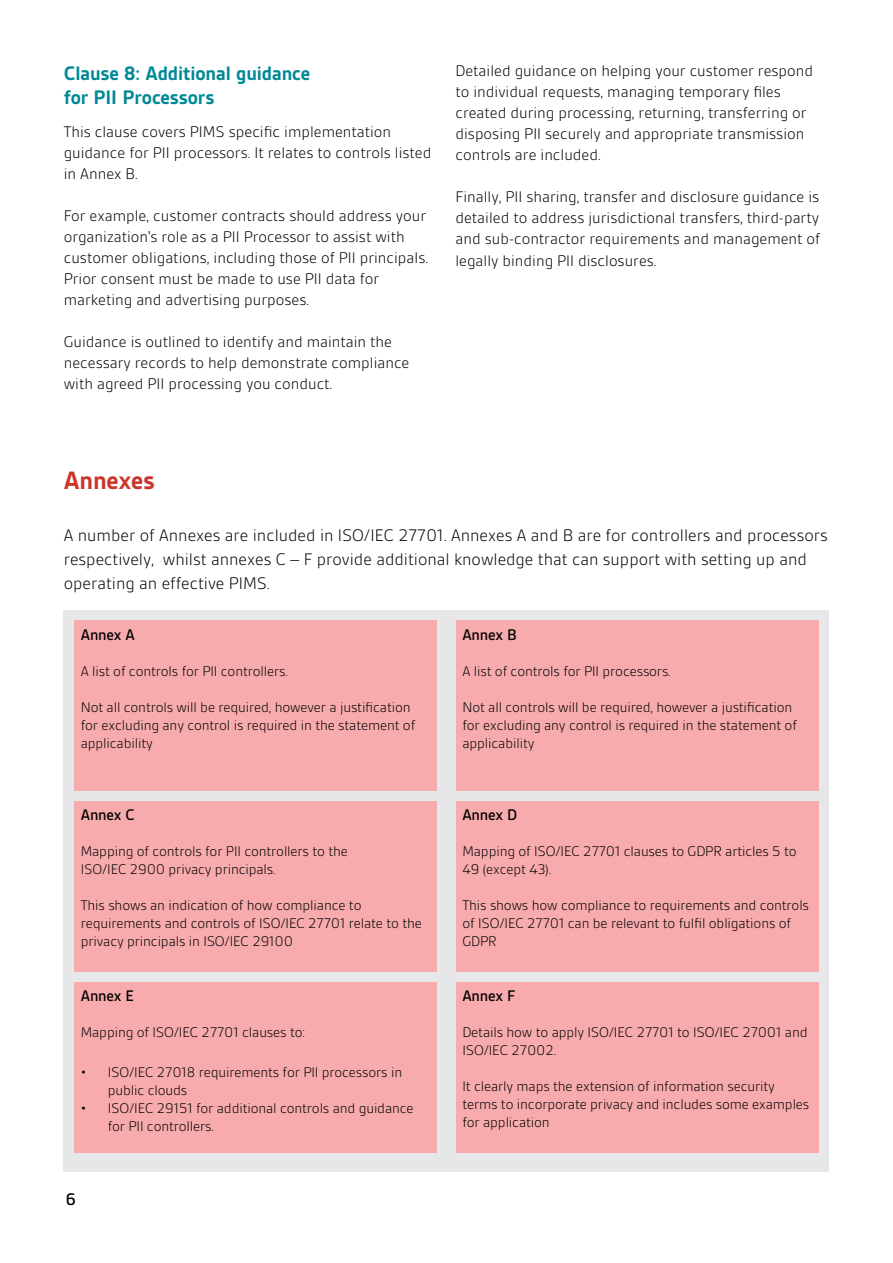
<style>
.page{position:relative;width:893px;height:1263px;background:#fff}
.page>*{position:absolute;margin:0;border:0;box-sizing:border-box;transform-origin:0 0}
.t1{font:700 27px "BSI Gesta";letter-spacing:-.005em;color:#ca352c}
.t2{font:700 21px/24px "BSI Gesta";letter-spacing:-.01em;color:#008996}
.t3{font:300 18px/24px "BSI Gesta";color:#000}
.t4{font:500 18px "BSI Gesta";color:#000}
.t5{font:300 16.5px/21px "BSI Gesta";color:#000}
.t6{font:500 16.5px "BSI Gesta";letter-spacing:-.01em;color:#000}
.t7{font:300 15px/18px "BSI Gesta";letter-spacing:-.01em;color:#000}
</style>
<div class="page">
<div style="left:64px;top:610px;width:765px;height:561px;background:#e6e7e8"></div>
<div style="left:456px;top:621px;width:363px;height:170px;background:#f8abad"></div>
<div style="left:74px;top:621px;width:363px;height:170px;background:#f8abad"></div>
<div style="left:456px;top:801px;width:363px;height:171px;background:#f8abad"></div>
<div style="left:74px;top:801px;width:363px;height:171px;background:#f8abad"></div>
<div style="left:456px;top:982px;width:363px;height:170px;background:#f8abad"></div>
<div style="left:74px;top:982px;width:363px;height:170px;background:#f8abad"></div>
<h2 class="t2" style="left:64px;top:61px;width:248px">Clause 8: Additional guidance for PII Processors</h2>
<p class="t5" style="left:64px;top:122px;width:369px">This clause covers PIMS specific implementation guidance for PII processors. It relates to controls listed in Annex B.</p>
<p class="t5" style="left:64px;top:206px;width:366px">For example, customer contracts should address your organization's role as a PII Processor to assist with customer obligations, including those of PII principals.<br>Prior consent must be made to use PII data for marketing and advertising purposes.</p>
<p class="t5" style="left:64px;top:332px;width:347px">Guidance is outlined to identify and maintain the necessary records to help demonstrate compliance with agreed PII processing you conduct.</p>
<p class="t5" style="left:455px;top:60px;width:359px">Detailed guidance on helping your customer respond to individual requests, managing temporary files created during processing, returning, transferring or disposing PII securely and appropriate transmission controls are included.</p>
<p class="t5" style="left:455px;top:186px;width:366px;text-align:justify">Finally, PII sharing, transfer and disclosure guidance is detailed to address jurisdictional transfers, third-party and sub-contractor requirements and management of legally binding PII disclosures.</p>
<h1 class="t1" style="left:64px;top:467px;width:92px">Annexes</h1>
<p class="t3" style="left:64px;top:523px;width:765px">A number of Annexes are included in ISO/IEC 27701. Annexes A and B are for controllers and processors respectively, whilst annexes C – F provide additional knowledge that can support with setting up and operating an effective PIMS.</p>
<p class="t6" style="left:81px;top:626px;width:56px">Annex A</p>
<p class="t7" style="left:81px;top:662px;width:209px">A list of controls for PII controllers.</p>
<p class="t7" style="left:81px;top:698px;width:336px">Not all controls will be required, however a justification for excluding any control is required in the statement of applicability</p>
<p class="t6" style="left:81px;top:806px;width:56px">Annex C</p>
<p class="t7" style="left:81px;top:843px;width:269px">Mapping of controls for PII controllers to the<br>ISO/IEC 2900 privacy principals.</p>
<p class="t7" style="left:81px;top:897px;width:343px">This shows an indication of how compliance to requirements and controls of ISO/IEC 27701 relate to the privacy principals in ISO/IEC 29100</p>
<p class="t6" style="left:81px;top:987px;width:55px">Annex E</p>
<p class="t7" style="left:81px;top:1023px;width:226px">Mapping of ISO/IEC 27701 clauses to:</p>
<p class="t7" style="left:108px;top:1063px;width:296px;text-indent:-27px">• ISO/IEC 27018 requirements for PII processors in public clouds</p>
<p class="t7" style="left:108px;top:1099px;width:307px;text-indent:-27px">• ISO/IEC 29151 for additional controls and guidance for PII controllers.</p>
<p class="t4" style="left:66px;top:1190px;width:12px">6</p>
<p class="t6" style="left:462px;top:626px;width:56px">Annex B</p>
<p class="t7" style="left:462px;top:662px;width:210px">A list of controls for PII processors.</p>
<p class="t7" style="left:462px;top:698px;width:336px">Not all controls will be required, however a justification for excluding any control is required in the statement of applicability</p>
<p class="t6" style="left:462px;top:806px;width:56px">Annex D</p>
<p class="t7" style="left:462px;top:843px;width:336px">Mapping of ISO/IEC 27701 clauses to GDPR articles 5 to<br>49 (except 43).</p>
<p class="t7" style="left:462px;top:897px;width:348px">This shows how compliance to requirements and controls of ISO/IEC 27701 can be relevant to fulfil obligations of<br>GDPR</p>
<p class="t6" style="left:462px;top:987px;width:54px">Annex F</p>
<p class="t7" style="left:462px;top:1023px;width:347px">Details how to apply ISO/IEC 27701 to ISO/IEC 27001 and<br>ISO/IEC 27002.</p>
<p class="t7" style="left:462px;top:1077px;width:348px">It clearly maps the extension of information security terms to incorporate privacy and includes some examples for application</p>
</div>
